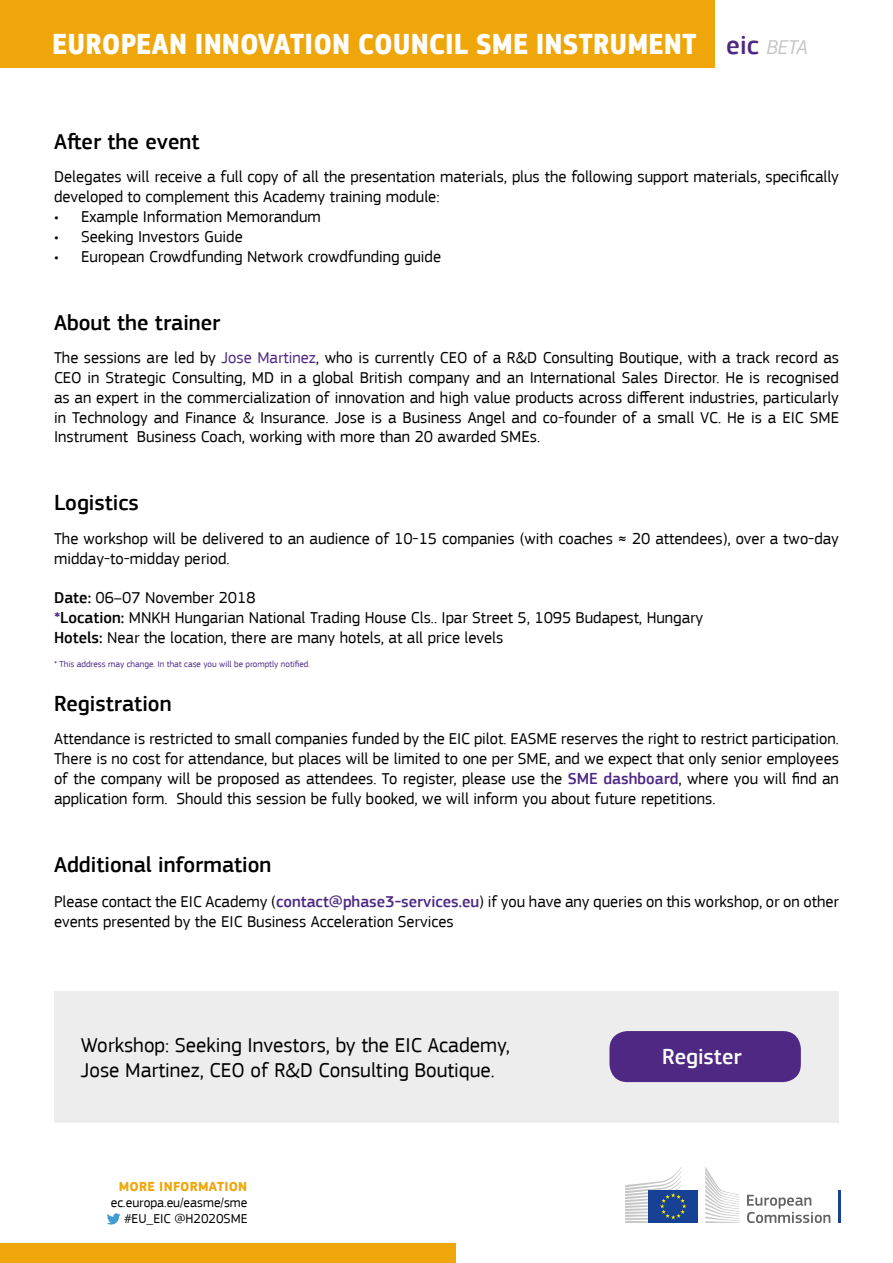
<style>
.page{position:relative;width:893px;height:1263px;background:#fff}
.page>*{position:absolute;margin:0;border:0;box-sizing:border-box;transform-origin:0 0}
.t1{font:700 30px "EC Square Sans Cond Pro";letter-spacing:.025em;color:#fff}
.t2{font:500 22.5px "EC Square Sans Pro";color:#000}
.t3{font:500 22.5px "EC Square Sans Pro";color:#fff}
.t4{font:21px/25.2px "EC Square Sans Pro";color:#000}
.t5{font:16.5px/19.8px "EC Square Sans Pro";color:#000}
.t6{font:13.5px/16.2px "EC Square Sans Pro";color:#000;text-align:right}
.t7{font:700 13.5px "EC Square Sans Pro";letter-spacing:.02em;color:#efa60b}
.t8{font:9px "EC Square Sans Pro";color:#4d2985}
.s1{font-family:"EC Square Sans Pro";font-weight:500;font-size:27px;color:#4e2883}
.s2{font-family:"EC Square Sans Pro";font-weight:400;font-style:italic;font-size:21px;color:#c6c6c6}
.s3{color:#4e2883}
.s4{font-weight:500}
.s5{font-weight:500;color:#4d2985}
.s6{font-weight:500;color:#4e2883}
</style>
<div class="page">
<div style="left:54px;top:991px;width:785px;height:131px;background:#ededed"></div>
<div style="left:0;top:0;width:714px;height:68px;background:#efa60b"></div>
<div style="left:0;top:1243px;width:456px;height:20px;background:#efa60b"></div>
<svg style="left:747px;top:1195px;width:83px;height:28px"></svg>
<hr style="left:838px;top:1190px;width:3px;height:33px;background:#164194">
<svg style="left:705px;top:1167px;width:34px;height:56px"></svg>
<div style="left:648px;top:1190px;width:50px;height:33px;background:#164194"></div>
<svg style="left:625px;top:1167px;width:61px;height:56px"></svg>
<div style="left:609px;top:1031px;width:192px;height:51px;background:#4e2883;border-radius:18px"></div>
<svg style="left:107px;top:1213px;width:13px;height:11px"></svg>
<h1 class="t1" style="left:53px;top:26px;width:757px">EUROPEAN INNOVATION COUNCIL SME INSTRUMENT <span class="s1">eic</span> <span class="s2">BETA</span></h1>
<h2 class="t2" style="left:54px;top:128px;width:147px">After the event</h2>
<p class="t5" style="left:54px;top:167px;width:786px">Delegates will receive a full copy of all the presentation materials, plus the following support materials, specifically developed to complement this Academy training module:</p>
<p class="t5" style="left:54px;top:207px;width:268px">• Example Information Memorandum</p>
<p class="t5" style="left:54px;top:227px;width:190px">• Seeking Investors Guide</p>
<p class="t5" style="left:54px;top:246px;width:389px">• European Crowdfunding Network crowdfunding guide</p>
<h2 class="t2" style="left:54px;top:309px;width:168px">About the trainer</h2>
<p class="t5" style="left:54px;top:348px;width:787px;text-align:justify">The sessions are led by <span class="s3">Jose Martinez</span>, who is currently CEO of a R&amp;D Consulting Boutique, with a track record as CEO in Strategic Consulting, MD in a global British company and an International Sales Director. He is recognised as an expert in the commercialization of innovation and high value products across different industries, particularly in Technology and Finance &amp; Insurance. Jose is a Business Angel and co-founder of a small VC. He is a EIC SME Instrument Business Coach, working with more than 20 awarded SMEs.</p>
<h2 class="t2" style="left:54px;top:490px;width:86px">Logistics</h2>
<p class="t5" style="left:54px;top:529px;width:786px">The workshop will be delivered to an audience of 10-15 companies (with coaches ≈ 20 attendees), over a two-day midday-to-midday period.</p>
<p class="t5" style="left:54px;top:588px;width:651px"><span class="s4">Date:</span> 06–07 November 2018<br><span class="s5">*</span><span class="s4">Location:</span> MNKH Hungarian National Trading House Cls.. Ipar Street 5, 1095 Budapest, Hungary<br><span class="s4">Hotels:</span> Near the location, there are many hotels, at all price levels</p>
<p class="t8" style="left:54px;top:659px;width:258px">* This address may change. In that case you will be promptly notified.</p>
<h2 class="t2" style="left:54px;top:690px;width:119px">Registration</h2>
<p class="t5" style="left:54px;top:729px;width:786px;text-align:justify">Attendance is restricted to small companies funded by the EIC pilot. EASME reserves the right to restrict participation.<br>There is no cost for attendance, but places will be limited to one per SME, and we expect that only senior employees of the company will be proposed as attendees. To register, please use the <span class="s6">SME dashboard</span>, where you will find an application form. Should this session be fully booked, we will inform you about future repetitions.</p>
<h2 class="t2" style="left:54px;top:851px;width:219px">Additional information</h2>
<p class="t5" style="left:54px;top:892px;width:786px">Please contact the EIC Academy (<span class="s5">contact@phase3-services.eu</span>) if you have any queries on this workshop, or on other events presented by the EIC Business Acceleration Services</p>
<p class="t4" style="left:81px;top:1032px;width:431px">Workshop: Seeking Investors, by the EIC Academy,<br>Jose Martinez, CEO of R&amp;D Consulting Boutique.</p>
<p class="t7" style="left:119px;top:1178px;width:130px">MORE INFORMATION</p>
<p class="t6" style="left:111px;top:1194px;width:138px">ec.europa.eu/easme/sme #EU_EIC @H2020SME</p>
<h2 class="t3" style="left:662px;top:1044px;width:81px">Register</h2>
</div>
